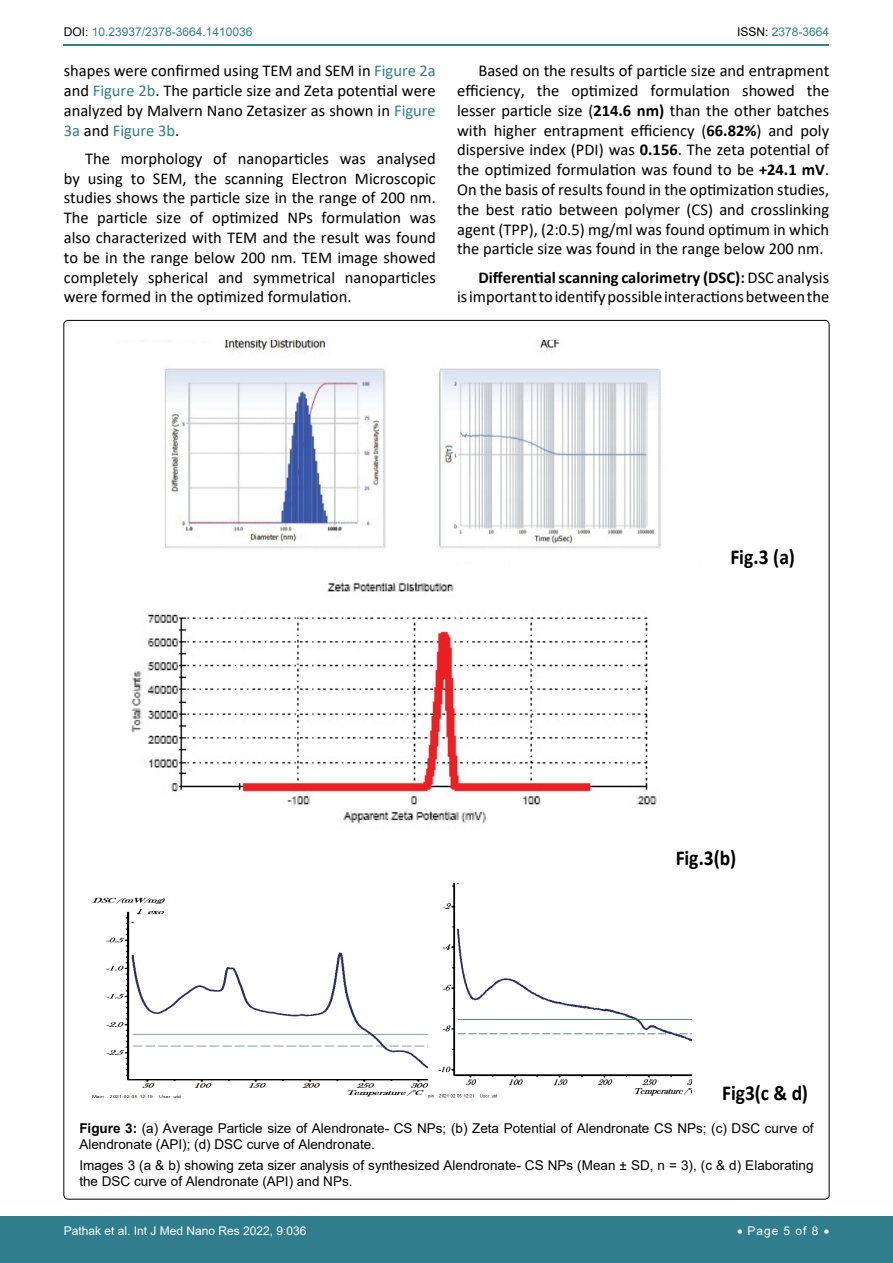
<style>
.page{position:relative;width:893px;height:1263px;background:#fff}
.page>*{position:absolute;margin:0;border:0;box-sizing:border-box;transform-origin:0 0}
.t1{font:700 21.3px "Calibri";color:#010101;scale:.92 1}
.t2{font:16.5px/19.8px "Calibri";color:#000;text-align:justify}
.t3{font:13.5px/16.2px "Arial";color:#000}
.t4{font:12px "Arial";color:#fff}
.t5{font:12px "Arial";color:#30808d}
.s1{color:#000}
.s2{color:#30808d}
.s3{font-weight:700}
</style>
<div class="page">
<hr style="left:64px;top:45px;width:765px;height:1px;background:#30808d">
<div style="left:0;top:1217px;width:893px;height:46px;background:#307d8d"></div>
<img style="left:141px;top:340px;width:520px;height:209px">
<img style="left:131px;top:583px;width:526px;height:240px">
<img style="left:93px;top:897px;width:335px;height:201px">
<img style="left:428px;top:883px;width:263px;height:215px">
<p class="t5" style="left:64px;top:24px;width:190px"><span class="s1">DOI:</span> 10.23937/2378-3664.1410036</p>
<p class="t5" style="left:737px;top:24px;width:94px"><span class="s1">ISSN:</span> 2378-3664</p>
<p class="t2" style="left:64px;top:60px;width:374px">shapes were confirmed using TEM and SEM in <span class="s2">Figure 2a </span>and <span class="s2">Figure 2b</span>. The particle size and Zeta potential were analyzed by Malvern Nano Zetasizer as shown in <span class="s2">Figure 3a</span> and <span class="s2">Figure 3b</span>.</p>
<p class="t2" style="left:64px;top:148px;width:374px;text-indent:21px">The morphology of nanoparticles was analysed by using to SEM, the scanning Electron Microscopic studies shows the particle size in the range of 200 nm.<br>The particle size of optimized NPs formulation was also characterized with TEM and the result was found to be in the range below 200 nm. TEM image showed completely spherical and symmetrical nanoparticles were formed in the optimized formulation.</p>
<p class="t2" style="left:457px;top:60px;width:374px;text-indent:21px">Based on the results of particle size and entrapment efficiency, the optimized formulation showed the lesser particle size (<span class="s3">214.6 nm)</span> than the other batches with higher entrapment efficiency (<span class="s3">66.82%</span>) and poly dispersive index (PDI) was <span class="s3">0.156</span>. The zeta potential of the optimized formulation was found to be <span class="s3">+24.1 mV</span>.<br>On the basis of results found in the optimization studies, the best ratio between polymer (CS) and crosslinking agent (TPP), (2:0.5) mg/ml was found optimum in which the particle size was found in the range below 200 nm.</p>
<p class="t2" style="left:457px;top:267px;width:374px;text-align:right"><span class="s3">Differential scanning calorimetry (DSC):</span> DSC analysis<br>is important to identify possible interactions between the</p>
<p class="t1" style="left:730px;top:542px;width:72px">Fig.3 (a)</p>
<p class="t1" style="left:676px;top:842px;width:67px">Fig.3(b)</p>
<p class="t1" style="left:722px;top:1078px;width:95px">Fig3(c &amp; d)</p>
<p class="t3" style="left:79px;top:1120px;width:736px"><span class="s3">Figure 3:</span> (a) Average Particle size of Alendronate- CS NPs; (b) Zeta Potential of Alendronate CS NPs; (c) DSC curve of<br>Alendronate (API); (d) DSC curve of Alendronate.</p>
<p class="t3" style="left:79px;top:1157px;width:736px">Images 3 (a &amp; b) showing zeta sizer analysis of synthesized Alendronate- CS NPs (Mean ± SD, n = 3), (c &amp; d) Elaborating the DSC curve of Alendronate (API) and NPs.</p>
<p class="t4" style="left:64px;top:1223px;width:244px">Pathak et al. Int J Med Nano Res 2022, 9:036</p>
<p class="t4" style="left:737px;top:1223px;width:94px">• Page 5 of 8 •</p>
</div>
